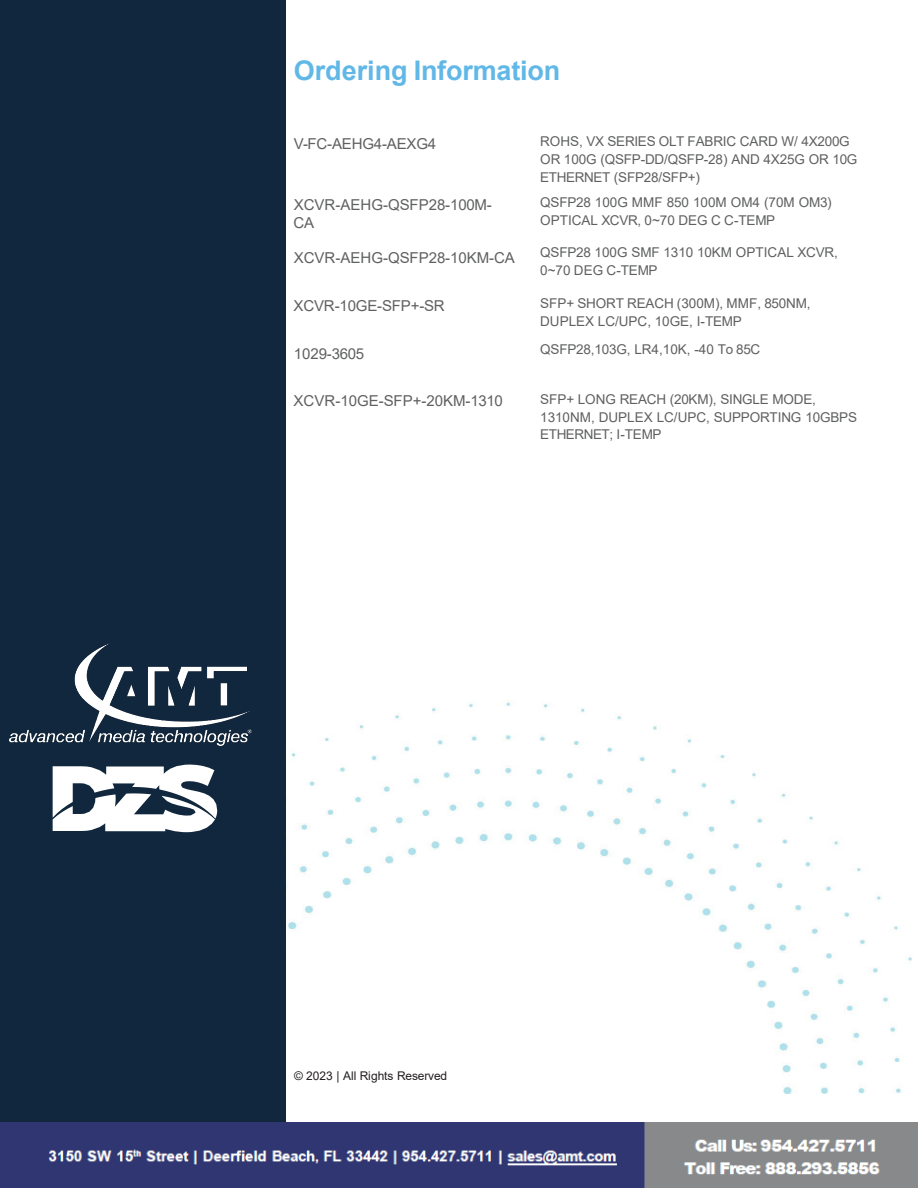
<style>
.page{position:relative;width:918px;height:1188px;background:#fff}
.page>*{position:absolute;margin:0;border:0;box-sizing:border-box;transform-origin:0 0}
.t1{font:700 27px "Arial";letter-spacing:-.005em;color:#61b8e7}
.t2{font:15px/18px "Arial";letter-spacing:-.005em;color:#5f6060}
.t3{font:13.5px/18px "Arial";letter-spacing:-.01em;color:#5f6060}
.t4{font:12px "Arial";color:#231f20}
</style>
<div class="page">
<img style="left:285px;top:700px;width:627px;height:394px">
<div style="left:0;top:0;width:285px;height:1143px;background:#10273e"></div>
<svg style="left:53px;top:765px;width:164px;height:67px"></svg>
<img style="left:0;top:1122px;width:918px;height:66px">
<img style="left:10px;top:644px;width:242px;height:102px">
<p class="t1" style="left:294px;top:51px;width:268px">Ordering Information</p>
<p class="t2" style="left:294px;top:135px;width:144px">V-FC-AEHG4-AEXG4</p>
<p class="t2" style="left:294px;top:196px;width:200px">XCVR-AEHG-QSFP28-100M-<br>CA</p>
<p class="t2" style="left:294px;top:248px;width:223px">XCVR-AEHG-QSFP28-10KM-CA</p>
<p class="t2" style="left:294px;top:296px;width:153px">XCVR-10GE-SFP+-SR</p>
<p class="t2" style="left:294px;top:344px;width:72px">1029-3605</p>
<p class="t2" style="left:294px;top:392px;width:211px">XCVR-10GE-SFP+-20KM-1310</p>
<p class="t3" style="left:540px;top:132px;width:319px">ROHS, VX SERIES OLT FABRIC CARD W/ 4X200G<br>OR 100G (QSFP-DD/QSFP-28) AND 4X25G OR 10G<br>ETHERNET (SFP28/SFP+)</p>
<p class="t3" style="left:540px;top:194px;width:293px">QSFP28 100G MMF 850 100M OM4 (70M OM3)<br>OPTICAL XCVR, 0~70 DEG C C-TEMP</p>
<p class="t3" style="left:540px;top:243px;width:299px">QSFP28 100G SMF 1310 10KM OPTICAL XCVR,<br>0~70 DEG C-TEMP</p>
<p class="t3" style="left:540px;top:294px;width:272px">SFP+ SHORT REACH (300M), MMF, 850NM,<br>DUPLEX LC/UPC, 10GE, I-TEMP</p>
<p class="t3" style="left:540px;top:340px;width:222px">QSFP28,103G, LR4,10K, -40 To 85C</p>
<p class="t3" style="left:540px;top:390px;width:318px">SFP+ LONG REACH (20KM), SINGLE MODE,<br>1310NM, DUPLEX LC/UPC, SUPPORTING 10GBPS<br>ETHERNET; I-TEMP</p>
<p class="t4" style="left:294px;top:1068px;width:155px">© 2023 | All Rights Reserved</p>
</div>
